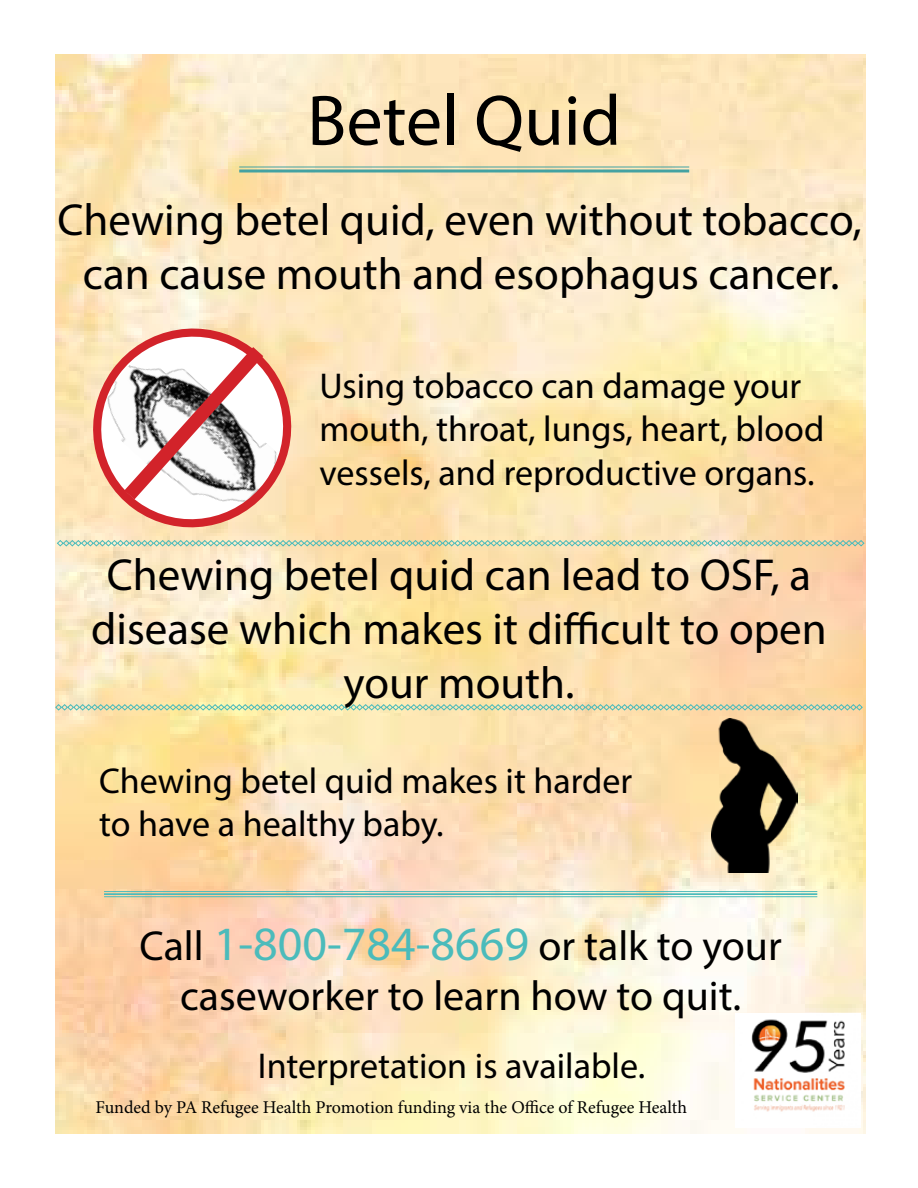
<style>
.page{position:relative;width:918px;height:1188px;background:#fff}
.page>*{position:absolute;margin:0;border:0;box-sizing:border-box;transform-origin:0 0}
.t1{font:72px "Myriad Pro";color:#000}
.t2{font:45px/54px "Myriad Pro";color:#000;text-align:center}
.t3{font:42px/50.4px "Myriad Pro";color:#000;text-align:center}
.t4{font:36px/43.2px "Myriad Pro";color:#000}
.t5{font:18px "Minion Pro";color:#000}
.s1{font-size:48px;color:#4bbbbb}
</style>
<div class="page">
<img style="left:56px;top:54px;width:810px;height:1080px">
<hr style="left:104px;top:891px;width:713px;height:1px;background:#4bbbbb">
<hr style="left:104px;top:893px;width:713px;height:2px;background:#4bbbbb">
<hr style="left:104px;top:896px;width:713px;height:1px;background:#4bbbbb">
<img style="left:735px;top:1013px;width:125px;height:114px">
<hr style="left:239px;top:166px;width:450px;height:2px;background:#43a2a2">
<hr style="left:239px;top:170px;width:450px;height:2px;background:#43a2a2">
<svg style="left:57px;top:540px;width:808px;height:7px;background:#bcd2b3"></svg>
<svg style="left:55px;top:704px;width:808px;height:7px;background:#bcd4b1"></svg>
<img style="left:711px;top:719px;width:86px;height:153px">
<svg style="left:85px;top:308px;width:226px;height:239px;background:#f3d1ae"></svg>
<svg style="left:110px;top:333px;width:167px;height:181px"></svg>
<h1 class="t1" style="left:307px;top:76px;width:316px">Betel Quid</h1>
<p class="t2" style="left:58px;top:192px;width:806px">Chewing betel quid, even without tobacco, can cause mouth and esophagus cancer.</p>
<p class="t4" style="left:320px;top:364px;width:506px">Using tobacco can damage your mouth, throat, lungs, heart, blood vessels, and reproductive organs.</p>
<p class="t2" style="left:91px;top:547px;width:737px">Chewing betel quid can lead to OSF, a disease which makes it difficult to open your mouth.</p>
<p class="t4" style="left:99px;top:759px;width:535px">Chewing betel quid makes it harder to have a healthy baby.</p>
<p class="t3" style="left:140px;top:920px;width:644px">Call <span class="s1">1-800-784-8669</span> or talk to your caseworker to learn how to quit.</p>
<p class="t4" style="left:258px;top:1044px;width:389px">Interpretation is available.</p>
<p class="t5" style="left:96px;top:1096px;width:593px">Funded by PA Refugee Health Promotion funding via the Office of Refugee Health</p>
</div>
